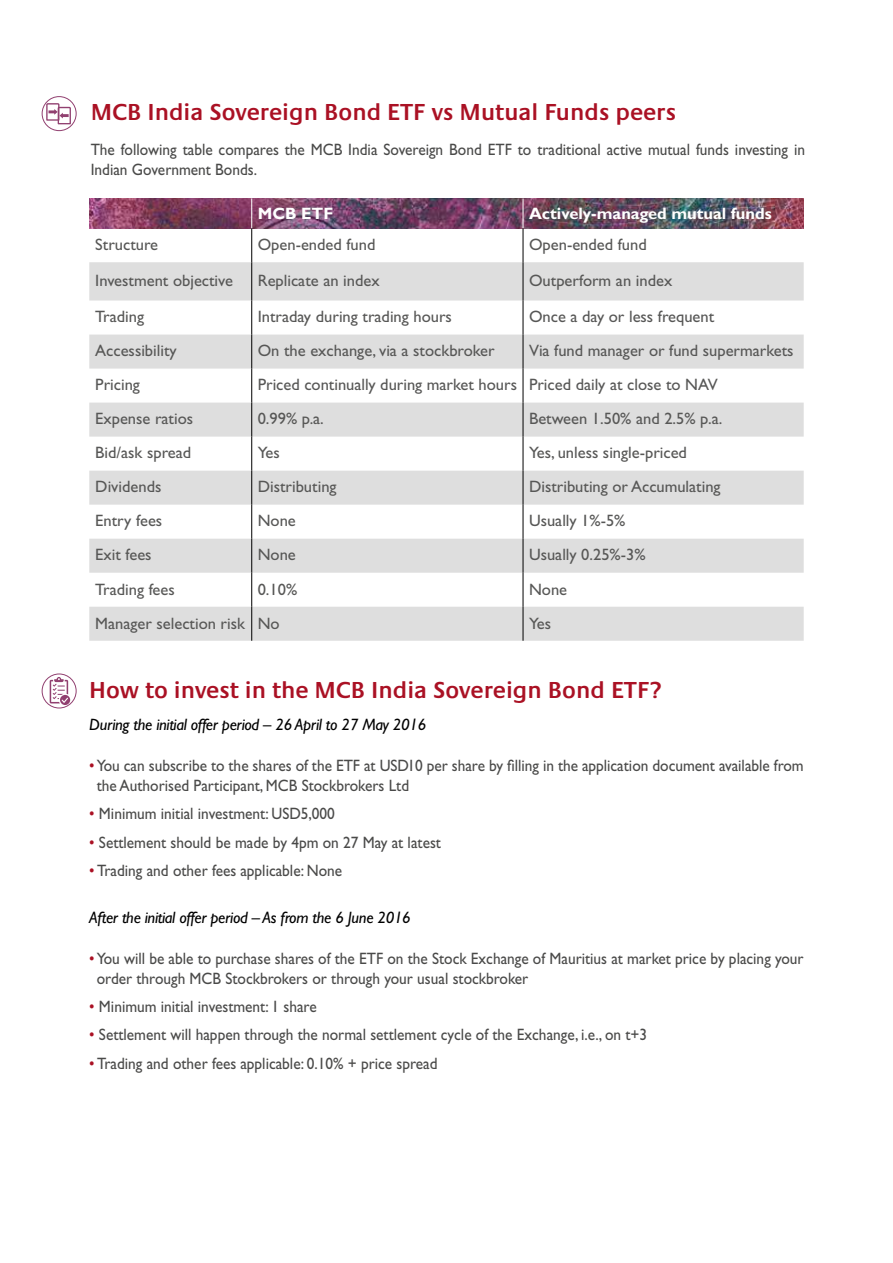
<style>
.page{position:relative;width:893px;height:1263px;background:#fff}
.page>*{position:absolute;margin:0;border:0;box-sizing:border-box;transform-origin:0 0}
.t1{font:600 24px "Praxis";color:#aa1124}
.t2{font:16.5px/19.8px "Gill Sans Std";color:#4a4a49;scale:.93 1}
.t3{font:16.5px "Gill Sans Std";color:#575756}
.t4{font:italic 16.5px "Gill Sans Std";letter-spacing:-.02em;color:#000}
.t5{font:700 16.5px "Gill Sans Std";color:#fff}
.s1{color:#aa1124}
</style>
<div class="page">
<div style="left:42px;top:96px;width:34px;height:35px;border:1px solid #914070;border-radius:50%"></div>
<svg style="left:46px;top:103px;width:25px;height:21px"></svg>
<div style="left:42px;top:674px;width:34px;height:34px;border:1px solid #914070;border-radius:50%"></div>
<svg style="left:50px;top:677px;width:20px;height:28px"></svg>
<img style="left:89px;top:198px;width:715px;height:30px">
<svg style="left:89px;top:262px;width:715px;height:379px;fill:#e6e6e6"></svg>
<svg style="left:89px;top:403px;width:715px;height:170px;fill:#dedede"></svg>
<hr style="left:251px;top:228px;width:1px;height:34px;background:#000">
<hr style="left:251px;top:262px;width:1px;height:39px;background:#000">
<hr style="left:251px;top:301px;width:1px;height:34px;background:#000">
<hr style="left:251px;top:335px;width:1px;height:34px;background:#000">
<hr style="left:251px;top:369px;width:1px;height:34px;background:#000">
<hr style="left:251px;top:437px;width:1px;height:34px;background:#000">
<hr style="left:251px;top:505px;width:1px;height:34px;background:#000">
<hr style="left:251px;top:403px;width:1px;height:34px;background:#000">
<hr style="left:251px;top:471px;width:1px;height:34px;background:#000">
<hr style="left:251px;top:539px;width:1px;height:34px;background:#000">
<hr style="left:251px;top:573px;width:1px;height:34px;background:#000">
<hr style="left:251px;top:607px;width:1px;height:34px;background:#000">
<hr style="left:523px;top:228px;width:1px;height:34px;background:#000">
<hr style="left:523px;top:262px;width:1px;height:39px;background:#000">
<hr style="left:523px;top:301px;width:1px;height:34px;background:#000">
<hr style="left:523px;top:335px;width:1px;height:34px;background:#000">
<hr style="left:523px;top:369px;width:1px;height:34px;background:#000">
<hr style="left:523px;top:403px;width:1px;height:34px;background:#000">
<hr style="left:523px;top:437px;width:1px;height:34px;background:#000">
<hr style="left:523px;top:471px;width:1px;height:34px;background:#000">
<hr style="left:523px;top:505px;width:1px;height:34px;background:#000">
<hr style="left:523px;top:539px;width:1px;height:34px;background:#000">
<hr style="left:523px;top:573px;width:1px;height:34px;background:#000">
<hr style="left:523px;top:607px;width:1px;height:34px;background:#000">
<hr style="left:251px;top:198px;width:1px;height:30px;background:#fff">
<hr style="left:523px;top:198px;width:1px;height:30px;background:#fff">
<h1 class="t1" style="left:91px;top:99px;width:587px">MCB India Sovereign Bond ETF vs Mutual Funds peers</h1>
<p class="t2" style="left:91px;top:140px;width:770px">The following table compares the MCB India Sovereign Bond ETF to traditional active mutual funds investing in<br>Indian Government Bonds.</p>
<p class="t5" style="left:258px;top:204px;width:77px">MCB ETF</p>
<p class="t5" style="left:529px;top:204px;width:244px">Actively-managed mutual funds</p>
<p class="t3" style="left:95px;top:235px;width:64px">Structure</p>
<p class="t3" style="left:258px;top:235px;width:119px">Open-ended fund</p>
<p class="t3" style="left:529px;top:235px;width:119px">Open-ended fund</p>
<p class="t3" style="left:95px;top:271px;width:139px">Investment objective</p>
<p class="t3" style="left:258px;top:271px;width:123px">Replicate an index</p>
<p class="t3" style="left:529px;top:271px;width:145px">Outperform an index</p>
<p class="t3" style="left:95px;top:307px;width:50px">Trading</p>
<p class="t3" style="left:258px;top:307px;width:196px">Intraday during trading hours</p>
<p class="t3" style="left:529px;top:307px;width:187px">Once a day or less frequent</p>
<p class="t3" style="left:95px;top:341px;width:83px">Accessibility</p>
<p class="t3" style="left:258px;top:341px;width:238px">On the exchange, via a stockbroker</p>
<p class="t3" style="left:529px;top:341px;width:266px">Via fund manager or fund supermarkets</p>
<p class="t3" style="left:95px;top:375px;width:46px">Pricing</p>
<p class="t3" style="left:258px;top:375px;width:461px">Priced continually during market hours Priced daily at close to NAV</p>
<p class="t3" style="left:95px;top:409px;width:99px">Expense ratios</p>
<p class="t3" style="left:258px;top:409px;width:68px">0.99% p.a.</p>
<p class="t3" style="left:529px;top:409px;width:195px">Between 1.50% and 2.5% p.a.</p>
<p class="t3" style="left:95px;top:443px;width:98px">Bid/ask spread</p>
<p class="t3" style="left:258px;top:443px;width:24px">Yes</p>
<p class="t3" style="left:529px;top:443px;width:159px">Yes, unless single-priced</p>
<p class="t3" style="left:95px;top:477px;width:68px">Dividends</p>
<p class="t3" style="left:258px;top:477px;width:80px">Distributing</p>
<p class="t3" style="left:529px;top:477px;width:193px">Distributing or Accumulating</p>
<p class="t3" style="left:95px;top:511px;width:68px">Entry fees</p>
<p class="t3" style="left:258px;top:511px;width:40px">None</p>
<p class="t3" style="left:529px;top:511px;width:98px">Usually 1%-5%</p>
<p class="t3" style="left:95px;top:545px;width:58px">Exit fees</p>
<p class="t3" style="left:258px;top:545px;width:40px">None</p>
<p class="t3" style="left:529px;top:545px;width:118px">Usually 0.25%-3%</p>
<p class="t3" style="left:95px;top:579px;width:81px">Trading fees</p>
<p class="t3" style="left:258px;top:579px;width:41px">0.10%</p>
<p class="t3" style="left:529px;top:579px;width:40px">None</p>
<p class="t3" style="left:95px;top:613px;width:186px">Manager selection risk No</p>
<p class="t3" style="left:529px;top:613px;width:24px">Yes</p>
<h1 class="t1" style="left:89px;top:677px;width:574px">How to invest in the MCB India Sovereign Bond ETF?</h1>
<p class="t4" style="left:89px;top:715px;width:339px">During the initial offer period – 26 April to 27 May 2016</p>
<p class="t2" style="left:97px;top:756px;width:762px;text-indent:-7px"><span class="s1">•</span> You can subscribe to the shares of the ETF at USD10 per share by filling in the application document available from the Authorised Participant, MCB Stockbrokers Ltd</p>
<p class="t2" style="left:89px;top:804px;width:266px"><span class="s1">•</span> Minimum initial investment: USD5,000</p>
<p class="t2" style="left:89px;top:832px;width:380px"><span class="s1">•</span> Settlement should be made by 4pm on 27 May at latest</p>
<p class="t2" style="left:89px;top:860px;width:273px"><span class="s1">•</span> Trading and other fees applicable: None</p>
<p class="t4" style="left:89px;top:908px;width:323px">After the initial offer period – As from the 6 June 2016</p>
<p class="t2" style="left:97px;top:948px;width:762px;text-indent:-7px"><span class="s1">•</span>You will be able to purchase shares of the ETF on the Stock Exchange of Mauritius at market price by placing your order through MCB Stockbrokers or through your usual stockbroker</p>
<p class="t2" style="left:89px;top:997px;width:246px"><span class="s1">•</span> Minimum initial investment: 1 share</p>
<p class="t2" style="left:89px;top:1025px;width:601px"><span class="s1">•</span> Settlement will happen through the normal settlement cycle of the Exchange, i.e., on t+3</p>
<p class="t2" style="left:89px;top:1053px;width:376px"><span class="s1">•</span> Trading and other fees applicable: 0.10% + price spread</p>
</div>
